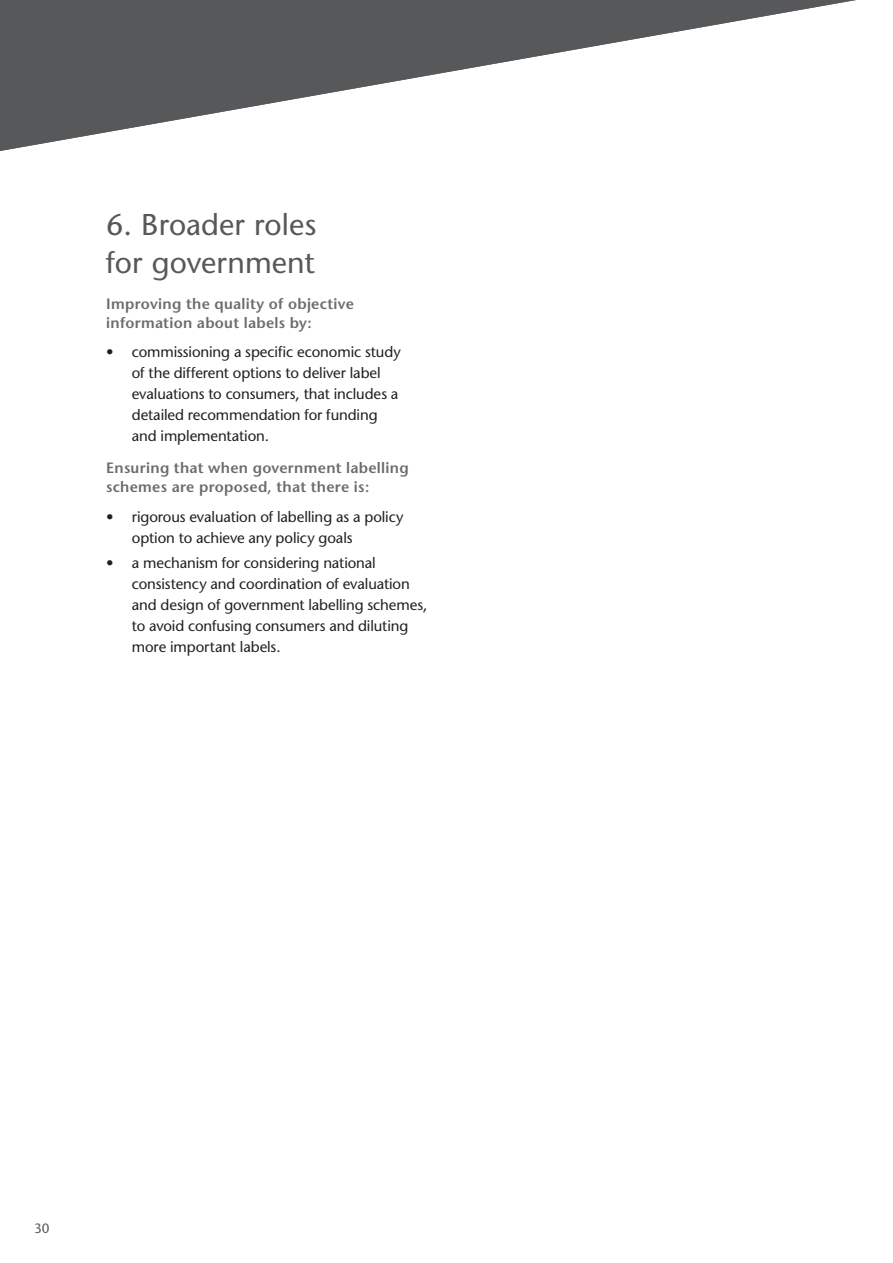
<style>
.page{position:relative;width:893px;height:1263px;background:#fff}
.page>*{position:absolute;margin:0;border:0;box-sizing:border-box;transform-origin:0 0}
.t1{font:30px/37.5px "Stone Sans";letter-spacing:.005em;color:#57585a}
.t2{font:15px/21px "Stone Sans";letter-spacing:-.01em;color:#231f20}
.t3{font:600 15px/19.2px "Stone Sans";letter-spacing:.02em;color:#6c6d70}
.t4{font:13.5px "Stone Sans";color:#57585a}
</style>
<div class="page">
<svg style="left:0;top:0;width:856px;height:151px;fill:#57585a"></svg>
<h1 class="t1" style="left:106px;top:206px;width:212px">6. Broader roles for government</h1>
<p class="t3" style="left:106px;top:294px;width:249px">Improving the quality of objective information about labels by:</p>
<p class="t2" style="left:132px;top:342px;width:270px;text-indent:-26px">• commissioning a specific economic study of the different options to deliver label evaluations to consumers, that includes a detailed recommendation for funding and implementation.</p>
<p class="t3" style="left:106px;top:458px;width:304px">Ensuring that when government labelling schemes are proposed, that there is:</p>
<p class="t2" style="left:132px;top:506px;width:273px;text-indent:-26px">• rigorous evaluation of labelling as a policy option to achieve any policy goals</p>
<p class="t2" style="left:132px;top:552px;width:297px;text-indent:-26px">• a mechanism for considering national consistency and coordination of evaluation and design of government labelling schemes, to avoid confusing consumers and diluting more important labels.</p>
<p class="t4" style="left:34px;top:1221px;width:17px">30</p>
</div>
